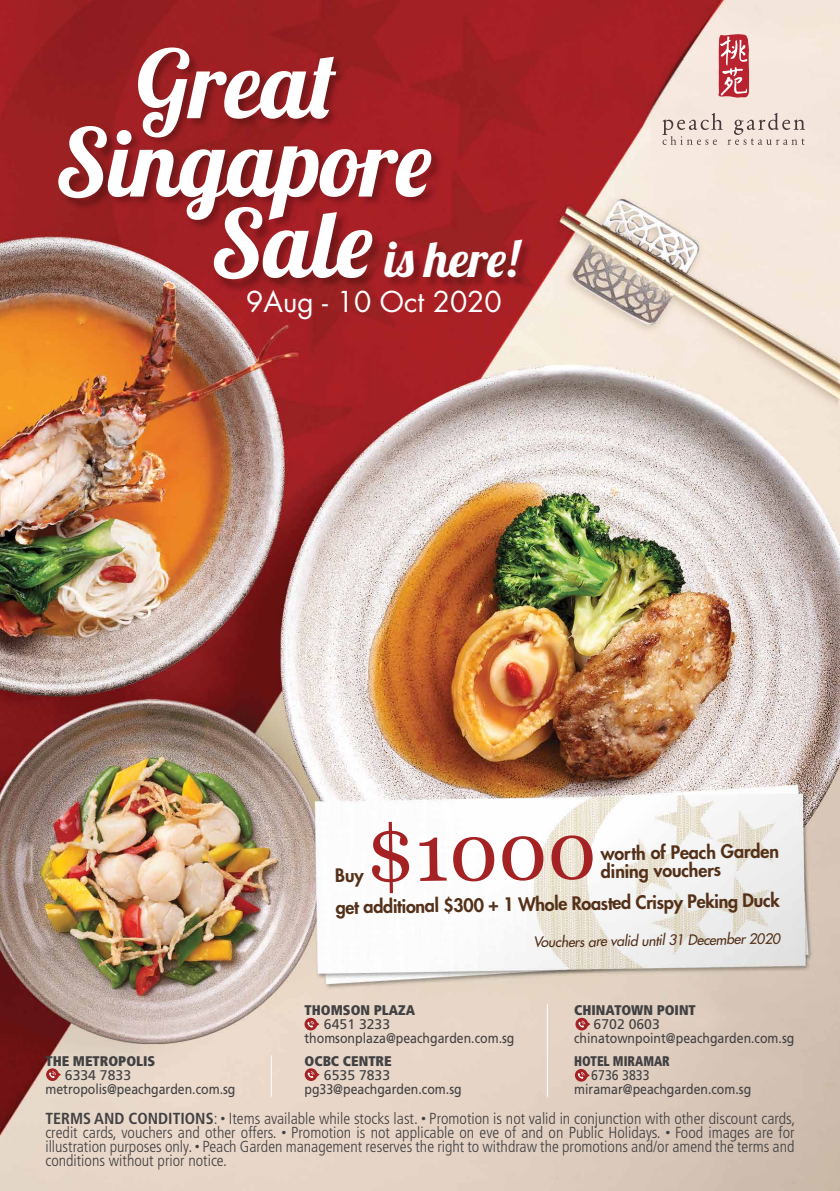
<style>
.page{position:relative;width:840px;height:1191px;background:#fff}
.page>*{position:absolute;margin:0;border:0;box-sizing:border-box;transform-origin:0 0}
.t1{font:93.4px/78.4px "Lobster";color:#fff;text-align:center}
.t2{font:80px "Georgia";color:#a42223}
.t3{font:49.8px "Lobster";color:#fff}
.t4{font:28px "Futura";color:#fff}
.t5{font:800 18px/18px "Futura";color:#543018}
.t6{font:300 condensed 16px/14px "Frutiger";color:#414042;text-align:justify}
.t7{font:14px/14px "Frutiger";color:#414042}
.t8{font:900 condensed 14px "Frutiger";color:#414042}
.t9{font:italic 14px "Futura";color:#543018}
.t10{font:14px/14px "Frutiger";color:#414042;scale:.88 1}
.t11{font:900 condensed 14px "Frutiger";color:#414042;scale:.88 1}
.s1{font-size:93.4px}
.s2{font-weight:700}
.s3{font-size:10px}
</style>
<div class="page">
<img style="left:0;top:0;width:839px;height:1190px">
<hr style="left:270px;top:1055px;width:2px;height:41px;background:#fff">
<hr style="left:546px;top:1004px;width:1px;height:92px;background:#fff">
<svg style="left:304px;top:1017px;width:15px;height:13px"></svg>
<svg style="left:304px;top:1068px;width:15px;height:13px"></svg>
<svg style="left:575px;top:1017px;width:15px;height:13px"></svg>
<svg style="left:46px;top:1068px;width:15px;height:13px"></svg>
<svg style="left:574px;top:1069px;width:15px;height:12px"></svg>
<img style="left:53px;top:35px;width:482px;height:280px">
<svg style="left:662px;top:113px;width:142px;height:32px;background:#ddcfc7"></svg>
<svg style="left:718px;top:34px;width:30px;height:64px;background:#cb5e67"></svg>
<svg style="left:336px;top:868px;width:28px;height:18px"></svg>
<h1 class="t1" style="left:55px;top:44px;width:378px">Great<br>Singapore</h1>
<h3 class="t3" style="left:210px;top:228px;width:309px"><span class="s1">Sale</span> is here!</h3>
<h3 class="t4" style="left:246px;top:283px;width:257px">9Aug - 10 Oct 2020</h3>
<h2 class="t2" style="left:364px;top:796px;width:232px;rotate:-1deg">$1000</h2>
<p class="t5" style="left:600px;top:844px;width:180px;rotate:-1deg">worth of Peach Garden dining vouchers</p>
<p class="t5" style="left:335px;top:898px;width:445px;rotate:-1deg">get additional $300 + 1 Whole Roasted Crispy Peking Duck</p>
<p class="t8" style="left:45px;top:1052px;width:111px">THE METROPOLIS</p>
<p class="t7" style="left:45px;top:1067px;width:191px;text-indent:19px">6334 7833 metropolis@peachgarden.com.sg</p>
<p class="t9" style="left:533px;top:933px;width:248px;rotate:-1deg">Vouchers are valid until 31 December 2020</p>
<p class="t8" style="left:304px;top:1001px;width:112px">THOMSON PLAZA</p>
<p class="t7" style="left:304px;top:1016px;width:211px;text-indent:19px">6451 3233 thomsonplaza@peachgarden.com.sg</p>
<p class="t8" style="left:304px;top:1052px;width:89px">OCBC CENTRE</p>
<p class="t7" style="left:304px;top:1067px;width:159px;text-indent:19px">6535 7833 pg33@peachgarden.com.sg</p>
<p class="t8" style="left:574px;top:1001px;width:123px">CHINATOWN POINT</p>
<p class="t7" style="left:574px;top:1016px;width:221px;text-indent:19px">6702 0603 chinatownpoint@peachgarden.com.sg</p>
<p class="t11" style="left:574px;top:1052px;width:110px">HOTEL MIRAMAR</p>
<p class="t10" style="left:574px;top:1067px;width:202px;text-indent:17px">6736 3833 miramar@peachgarden.com.sg</p>
<p class="t6" style="left:45px;top:1111px;width:750px"><span class="s2">TERMS AND CONDITIONS</span>: <span class="s3">•</span> Items available while stocks last. <span class="s3">•</span> Promotion is not valid in conjunction with other discount cards, credit cards, vouchers and other offers. <span class="s3">•</span> Promotion is not applicable on eve of and on Public Holidays. <span class="s3">•</span> Food images are for illustration purposes only. <span class="s3">•</span> Peach Garden management reserves the right to withdraw the promotions and/or amend the terms and conditions without prior notice.</p>
</div>
